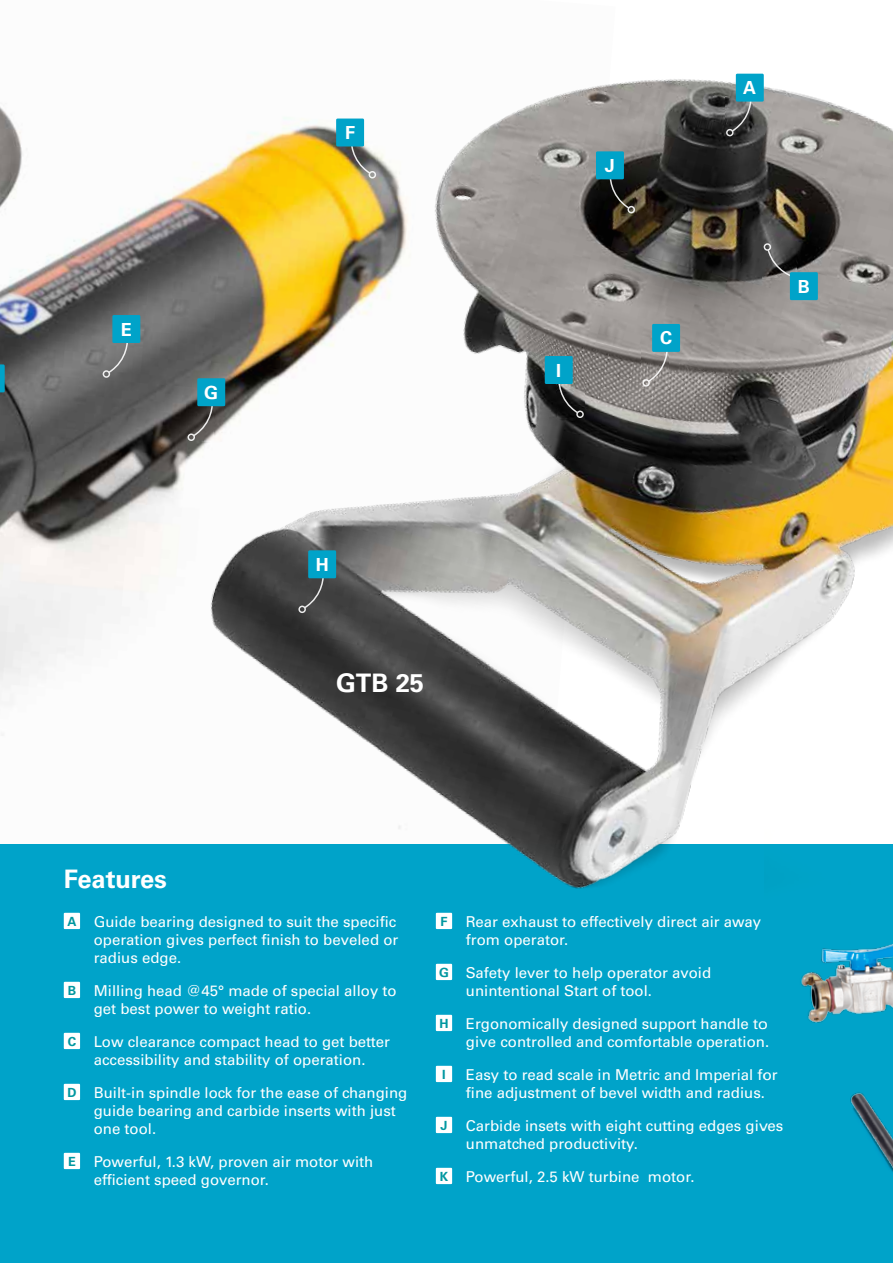
<style>
.page{position:relative;width:893px;height:1263px;background:#fff}
.page>*{position:absolute;margin:0;border:0;box-sizing:border-box;transform-origin:0 0}
.t1{font:700 25.5px "Univers LT Std";color:#fff}
.t2{font:700 18px "Univers LT Std";color:#fff}
.t3{font:15px/18px "Univers LT Std";color:#fff}
.t4{font:700 12.6px "Univers LT Std";color:#0097a0}
.s1{font-weight:700;font-size:12.6px;color:#0097a0}
</style>
<div class="page">
<div style="left:0;top:845px;width:893px;height:418px;background:#00a3c9"></div>
<div style="left:64px;top:1153px;width:16px;height:16px;background:#fff"></div>
<svg style="left:0;top:364px;width:5px;height:28px"></svg>
<div style="left:436px;top:1117px;width:16px;height:16px;background:#fff"></div>
<div style="left:436px;top:1168px;width:16px;height:16px;background:#fff"></div>
<img style="left:5px;top:73px;width:888px;height:1028px">
<svg style="left:107px;top:338px;width:22px;height:36px"></svg>
<div style="left:103px;top:370px;width:7px;height:8px;border:2px solid #fff;border-radius:50%"></div>
<div style="left:112px;top:315px;width:28px;height:28px;background:#00a3c9;border-radius:2px"></div>
<svg style="left:730px;top:96px;width:22px;height:37px"></svg>
<div style="left:726px;top:129px;width:8px;height:7px;border:2px solid #fff;border-radius:50%"></div>
<div style="left:736px;top:74px;width:28px;height:28px;background:#00a3c9;border-radius:2px"></div>
<svg style="left:763px;top:242px;width:33px;height:37px"></svg>
<div style="left:790px;top:272px;width:28px;height:28px;background:#00a3c9;border-radius:2px"></div>
<svg style="left:646px;top:347px;width:23px;height:36px"></svg>
<div style="left:642px;top:379px;width:8px;height:8px;border:2px solid #fff;border-radius:50%"></div>
<div style="left:652px;top:324px;width:28px;height:28px;background:#00a3c9;border-radius:2px"></div>
<svg style="left:350px;top:138px;width:22px;height:37px"></svg>
<div style="left:369px;top:171px;width:7px;height:7px;border:2px solid #fff;border-radius:50%"></div>
<div style="left:336px;top:119px;width:28px;height:27px;background:#00a3c9;border-radius:2px"></div>
<svg style="left:192px;top:401px;width:22px;height:37px"></svg>
<div style="left:188px;top:433px;width:7px;height:8px;border:2px solid #fff;border-radius:50%"></div>
<div style="left:197px;top:378px;width:28px;height:28px;background:#00a3c9;border-radius:2px"></div>
<svg style="left:303px;top:573px;width:22px;height:37px"></svg>
<div style="left:298px;top:606px;width:8px;height:7px;border:2px solid #fff;border-radius:50%"></div>
<div style="left:308px;top:550px;width:28px;height:28px;background:#00a3c9;border-radius:2px"></div>
<svg style="left:557px;top:378px;width:23px;height:37px"></svg>
<div style="left:576px;top:410px;width:8px;height:8px;border:2px solid #fff;border-radius:50%"></div>
<div style="left:545px;top:356px;width:28px;height:28px;background:#00a3c9;border-radius:2px"></div>
<svg style="left:609px;top:173px;width:22px;height:37px"></svg>
<div style="left:627px;top:206px;width:8px;height:7px;border:2px solid #fff;border-radius:50%"></div>
<div style="left:596px;top:151px;width:28px;height:28px;background:#00a3c9;border-radius:2px"></div>
<img style="left:765px;top:829px;width:128px;height:272px">
<img style="left:802px;top:851px;width:91px;height:321px">
<p class="t2" style="left:121px;top:319px;width:12px">E</p>
<p class="t2" style="left:204px;top:382px;width:16px">G</p>
<p class="t2" style="left:345px;top:122px;width:12px">F</p>
<p class="t2" style="left:316px;top:554px;width:14px">H</p>
<h1 class="t1" style="left:336px;top:668px;width:89px">GTB 25</h1>
<p class="t2" style="left:605px;top:155px;width:12px">J</p>
<p class="t2" style="left:556px;top:360px;width:7px">I</p>
<p class="t2" style="left:660px;top:327px;width:14px">C</p>
<p class="t2" style="left:743px;top:77px;width:14px">A</p>
<p class="t2" style="left:798px;top:276px;width:14px">B</p>
<h1 class="t1" style="left:64px;top:864px;width:105px">Features</h1>
<p class="t3" style="left:94px;top:912px;width:306px;text-indent:-26px"><span class="s1">A</span> Guide bearing designed to suit the specific operation gives perfect finish to beveled or radius edge.</p>
<p class="t3" style="left:94px;top:981px;width:304px;text-indent:-26px"><span class="s1">B</span> Milling head @45° made of special alloy to get best power to weight ratio.</p>
<p class="t3" style="left:68px;top:1032px;width:324px;text-align:center"><span class="s1">C</span> Low clearance compact head to get better accessibility and stability of operation.</p>
<p class="t3" style="left:94px;top:1083px;width:315px;text-indent:-26px"><span class="s1">D</span> Built-in spindle lock for the ease of changing guide bearing and carbide inserts with just one tool.</p>
<p class="t3" style="left:94px;top:1152px;width:281px;text-indent:-26px"><span class="s1">E</span> Powerful, 1.3 kW, proven air motor with efficient speed governor.</p>
<p class="t3" style="left:466px;top:912px;width:297px;text-indent:-25px"><span class="s1">F</span> Rear exhaust to effectively direct air away from operator.</p>
<p class="t3" style="left:466px;top:963px;width:247px;text-indent:-27px"><span class="s1">G</span> Safety lever to help operator avoid unintentional Start of tool.</p>
<p class="t3" style="left:439px;top:1014px;width:331px;text-align:right"><span class="s1">H</span> Ergonomically designed support handle to give controlled and comfortable operation.</p>
<p class="t4" style="left:442px;top:1067px;width:5px">I</p>
<p class="t3" style="left:466px;top:1065px;width:313px">Easy to read scale in Metric and Imperial for fine adjustment of bevel width and radius.</p>
<p class="t3" style="left:466px;top:1116px;width:319px;text-indent:-25px"><span class="s1">J</span> Carbide insets with eight cutting edges gives unmatched productivity.</p>
<p class="t3" style="left:440px;top:1167px;width:256px"><span class="s1">K</span> Powerful, 2.5 kW turbine motor.</p>
</div>
